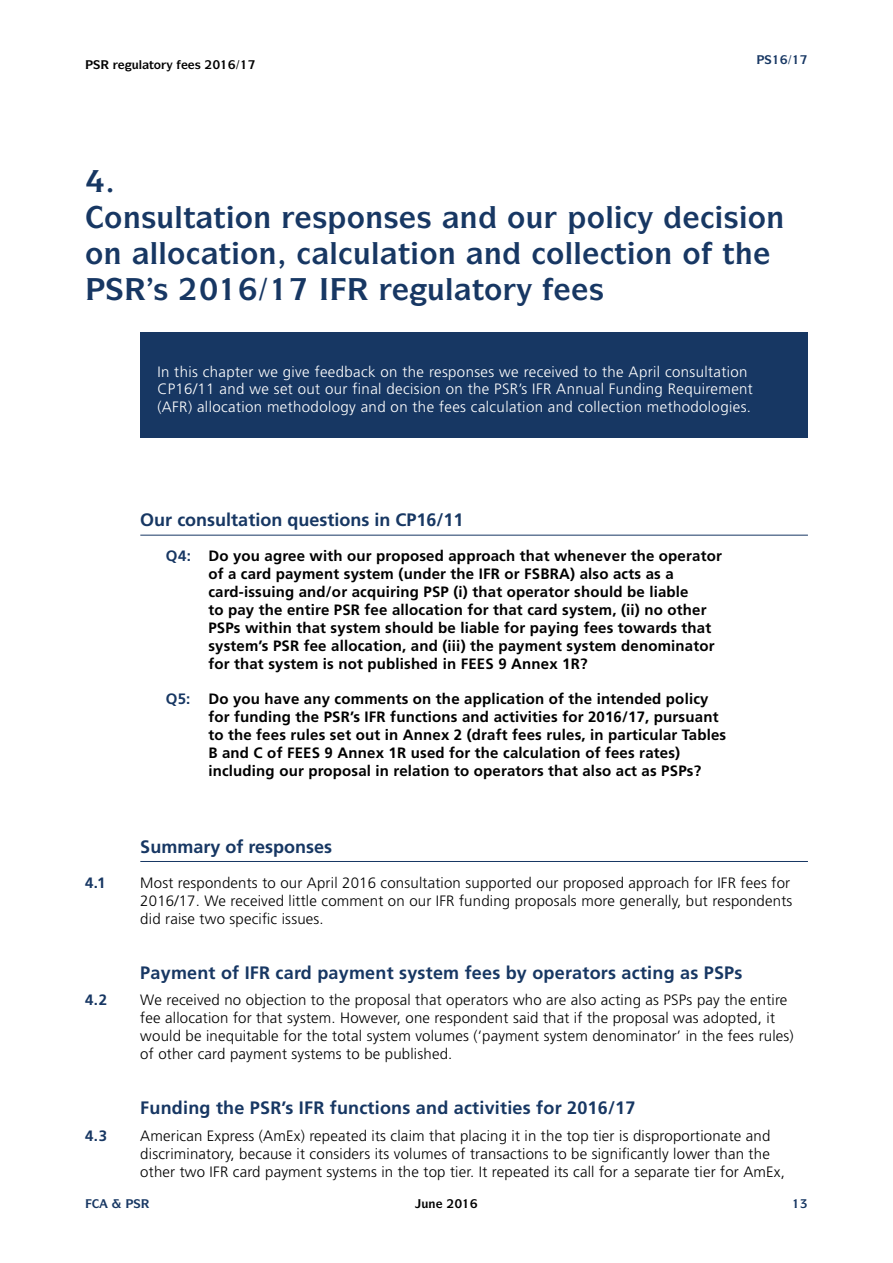
<style>
.page{position:relative;width:893px;height:1263px;background:#fff}
.page>*{position:absolute;margin:0;border:0;box-sizing:border-box;transform-origin:0 0}
.t1{font:700 30px "ITC Symbol Std";color:#173763}
.t2{font:700 18px "Frutiger LT Std";letter-spacing:.01em;color:#173763}
.t3{font:300 15px/18px "Frutiger LT Std";letter-spacing:.01em;color:#000}
.t4{font:700 15px/18px "Frutiger LT Std";letter-spacing:.01em;color:#000}
.t5{font:300 15px/17.2px "Frutiger LT Std";letter-spacing:.025em;color:#fff}
.t6{font:700 15px "Frutiger LT Std";color:#173763}
.t7{font:700 12px "ITC Symbol Std";color:#000}
.s1{color:#173763}
</style>
<div class="page">
<hr style="left:140px;top:535px;width:668px;height:1px;background:#173763">
<hr style="left:140px;top:861px;width:668px;height:1px;background:#173763">
<div style="left:140px;top:332px;width:668px;height:105px;background:#173763"></div>
<p class="t7" style="left:132px;top:57px;width:31px">◆● ▼□</p>
<h1 class="t1" style="left:104px;top:198px;width:168px">□■▲◆●▼ ▼ □■</h1>
<h1 class="t1" style="left:312px;top:198px;width:233px">▲ □■▲ ▲ ■ □◆</h1>
<h1 class="t1" style="left:724px;top:198px;width:62px">▲□■</h1>
<h1 class="t1" style="left:85px;top:234px;width:193px">□■ ●●□ ▼ □■</h1>
<h1 class="t1" style="left:330px;top:234px;width:174px">● ◆● ▼□■ ■</h1>
<h1 class="t1" style="left:546px;top:234px;width:190px">□●● ▼ □■ □ ▼</h1>
<h1 class="t1" style="left:427px;top:270px;width:77px">◆● ▼□</h1>
<p class="t5" style="left:157px;top:364px;width:597px">In this chapter we give feedback on the responses we received to the April consultation<br>CP16/11 and we set out our final decision on the PSR’s IFR Annual Funding Requirement (AFR) allocation methodology and on the fees calculation and collection methodologies.</p>
<p class="t2" style="left:140px;top:509px;width:325px">Our consultation questions in CP16/11</p>
<p class="t4" style="left:208px;top:547px;width:515px;text-indent:-43px"><span class="s1">Q4:</span> Do you agree with our proposed approach that whenever the operator of a card payment system (under the IFR or FSBRA) also acts as a card‑issuing and/or acquiring PSP (i) that operator should be liable<br>to pay the entire PSR fee allocation for that card system, (ii) no other PSPs within that system should be liable for paying fees towards that system’s PSR fee allocation, and (iii) the payment system denominator for that system is not published in FEES 9 Annex 1R?</p>
<p class="t4" style="left:208px;top:690px;width:519px;text-indent:-43px"><span class="s1">Q5:</span> Do you have any comments on the application of the intended policy for funding the PSR’s IFR functions and activities for 2016/17, pursuant to the fees rules set out in Annex 2 (draft fees rules, in particular Tables B and C of FEES 9 Annex 1R used for the calculation of fees rates) including our proposal in relation to operators that also act as PSPs?</p>
<p class="t2" style="left:140px;top:836px;width:193px">Summary of responses</p>
<p class="t6" style="left:85px;top:873px;width:22px">4.1</p>
<p class="t3" style="left:140px;top:874px;width:654px">Most respondents to our April 2016 consultation supported our proposed approach for IFR fees for<br>2016/17. We received little comment on our IFR funding proposals more generally, but respondents did raise two specific issues.</p>
<p class="t2" style="left:140px;top:962px;width:604px">Payment of IFR card payment system fees by operators acting as PSPs</p>
<p class="t6" style="left:85px;top:991px;width:24px">4.2</p>
<p class="t3" style="left:140px;top:991px;width:655px">We received no objection to the proposal that operators who are also acting as PSPs pay the entire fee allocation for that system. However, one respondent said that if the proposal was adopted, it would be inequitable for the total system volumes (‘payment system denominator’ in the fees rules) of other card payment systems to be published.</p>
<p class="t2" style="left:140px;top:1097px;width:497px">Funding the PSR’s IFR functions and activities for 2016/17</p>
<p class="t6" style="left:85px;top:1127px;width:24px">4.3</p>
<p class="t3" style="left:140px;top:1127px;width:646px">American Express (AmEx) repeated its claim that placing it in the top tier is disproportionate and discriminatory, because it considers its volumes of transactions to be significantly lower than the other two IFR card payment systems in the top tier. It repeated its call for a separate tier for AmEx,</p>
</div>
